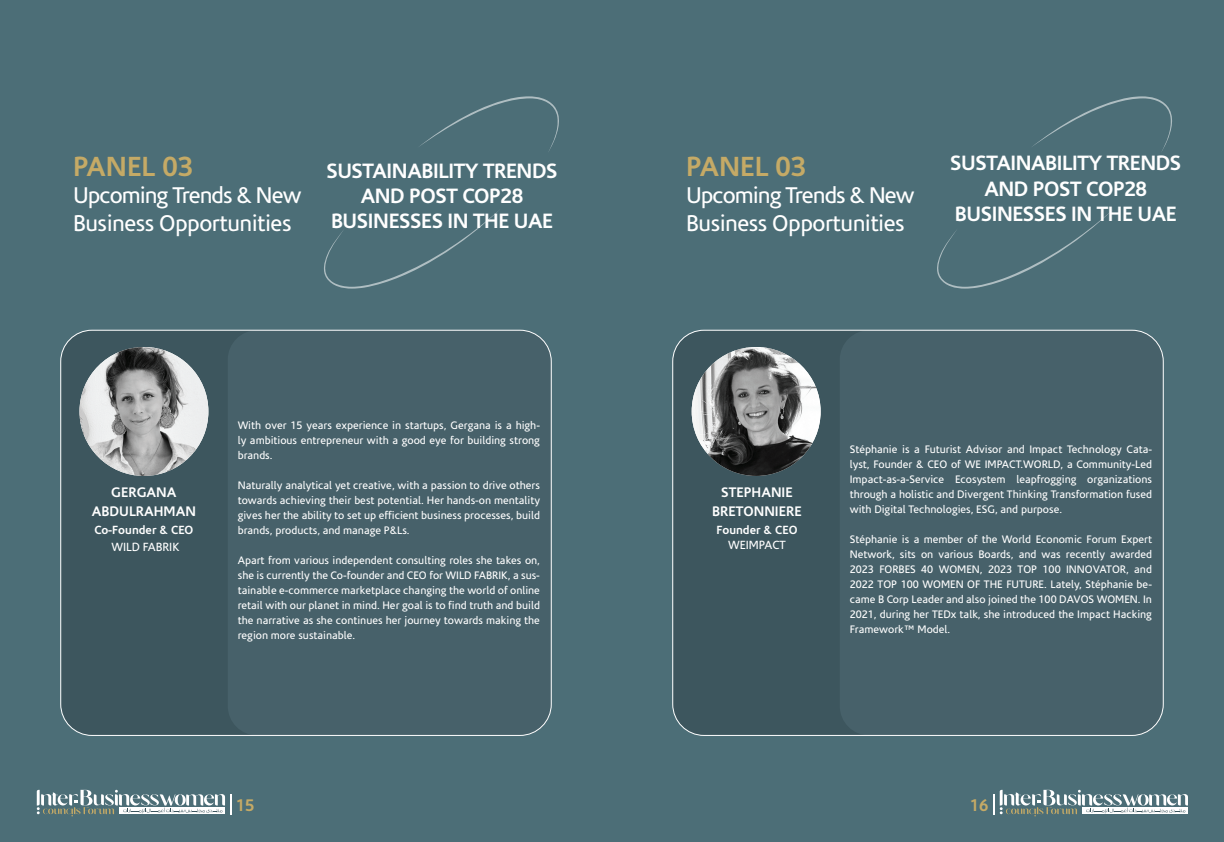
<style>
.page{position:relative;width:1224px;height:842px;background:#fff}
.page>*{position:absolute;margin:0;border:0;box-sizing:border-box;transform-origin:0 0}
.t1{font:700 28px "Corisande OT";color:#c5aa66}
.t2{font:23px/27.6px "Corisande OT";letter-spacing:-.02em;color:#fff}
.t3{font:700 21px/25.2px "Corisande OT";letter-spacing:-.02em;color:#fff;text-align:center}
.t4{font:700 17px "Corisande OT";color:#c5aa66}
.t5{font:700 14px/18.4px "Corisande OT";color:#fff;text-align:center}
.t6{font:700 12px "Corisande OT";color:#fff}
.t7{font:12px "Corisande OT";color:#fff}
.t8{font:11px/15px "Corisande OT";color:#fff;text-align:justify}
</style>
<div class="page">
<div style="left:0;top:0;width:612px;height:842px;background:#4c6e77"></div>
<svg style="left:37px;top:790px;width:188px;height:26px"></svg>
<hr style="left:230px;top:794px;width:2px;height:20px;background:#fff">
<div style="left:612px;top:0;width:612px;height:842px;background:#4c6e77"></div>
<svg style="left:324px;top:211px;width:174px;height:78px"></svg>
<svg style="left:419px;top:96px;width:140px;height:56px"></svg>
<svg style="left:937px;top:211px;width:174px;height:78px"></svg>
<svg style="left:1032px;top:96px;width:140px;height:55px"></svg>
<hr style="left:993px;top:794px;width:2px;height:20px;background:#fff">
<svg style="left:1000px;top:790px;width:188px;height:26px"></svg>
<div style="left:61px;top:330px;width:323px;height:405px;background:#3d565e;border-radius:32px"></div>
<div style="left:228px;top:330px;width:323px;height:405px;background:#47616a;border-radius:29px"></div>
<div style="left:673px;top:330px;width:323px;height:405px;background:#3d565e;border-radius:32px"></div>
<div style="left:840px;top:330px;width:323px;height:405px;background:#47616a;border-radius:29px"></div>
<img style="left:79px;top:347px;width:129px;height:129px;border-radius:64px">
<img style="left:692px;top:347px;width:129px;height:129px;border-radius:64px">
<h1 class="t1" style="left:73px;top:150px;width:122px">PANEL 03</h1>
<h3 class="t3" style="left:326px;top:158px;width:233px">SUSTAINABILITY TRENDS</h3>
<h1 class="t1" style="left:686px;top:150px;width:122px">PANEL 03</h1>
<h3 class="t3" style="left:331px;top:183px;width:223px">AND POST COP28<br>BUSINESSES IN THE UAE</h3>
<h2 class="t2" style="left:73px;top:182px;width:230px">Upcoming Trends &amp; New<br>Business Opportunities</h2>
<h2 class="t2" style="left:686px;top:182px;width:230px">Upcoming Trends &amp; New<br>Business Opportunities</h2>
<h3 class="t3" style="left:950px;top:151px;width:233px">SUSTAINABILITY TRENDS<br>AND POST COP28<br>BUSINESSES IN THE UAE</h3>
<p class="t5" style="left:92px;top:483px;width:106px">GERGANA<br>ABDULRAHMAN</p>
<p class="t6" style="left:94px;top:523px;width:101px">Co-Founder &amp; CEO</p>
<p class="t7" style="left:111px;top:540px;width:70px">WILD FABRIK</p>
<p class="t8" style="left:238px;top:418px;width:304px">With over 15 years experience in startups, Gergana is a high&shy;ly ambitious entrepreneur with a good eye for building strong brands.</p>
<p class="t8" style="left:238px;top:478px;width:304px">Naturally analytical yet creative, with a passion to drive others towards achieving their best potential. Her hands-on mentality gives her the ability to set up efficient business processes, build brands, products, and manage P&amp;Ls.</p>
<p class="t8" style="left:238px;top:553px;width:304px">Apart from various independent consulting roles she takes on, she is currently the Co-founder and CEO for WILD FABRIK, a sus&shy;tainable e-commerce marketplace changing the world of online retail with our planet in mind. Her goal is to find truth and build the narrative as she continues her journey towards making the region more sustainable.</p>
<p class="t5" style="left:712px;top:483px;width:91px">STEPHANIE<br>BRETONNIERE</p>
<p class="t6" style="left:716px;top:523px;width:83px">Founder &amp; CEO</p>
<p class="t7" style="left:728px;top:538px;width:59px">WEIMPACT</p>
<p class="t8" style="left:850px;top:442px;width:304px">Stéphanie is a Futurist Advisor and Impact Technology Cata&shy;lyst, Founder &amp; CEO of WE IMPACT.WORLD, a Community-Led Impact-as-a-Service Ecosystem leapfrogging organizations through a holistic and Divergent Thinking Transformation fused with Digital Technologies, ESG, and purpose.</p>
<p class="t8" style="left:850px;top:532px;width:304px">Stéphanie is a member of the World Economic Forum Expert Network, sits on various Boards, and was recently awarded 2023 FORBES 40 WOMEN, 2023 TOP 100 INNOVATOR, and 2022 TOP 100 WOMEN OF THE FUTURE. Lately, Stéphanie be&shy;came B Corp Leader and also joined the 100 DAVOS WOMEN. In 2021, during her TEDx talk, she introduced the Impact Hacking Framework™ Model.</p>
<h3 class="t4" style="left:236px;top:795px;width:20px">15</h3>
<h3 class="t4" style="left:970px;top:795px;width:20px">16</h3>
</div>
